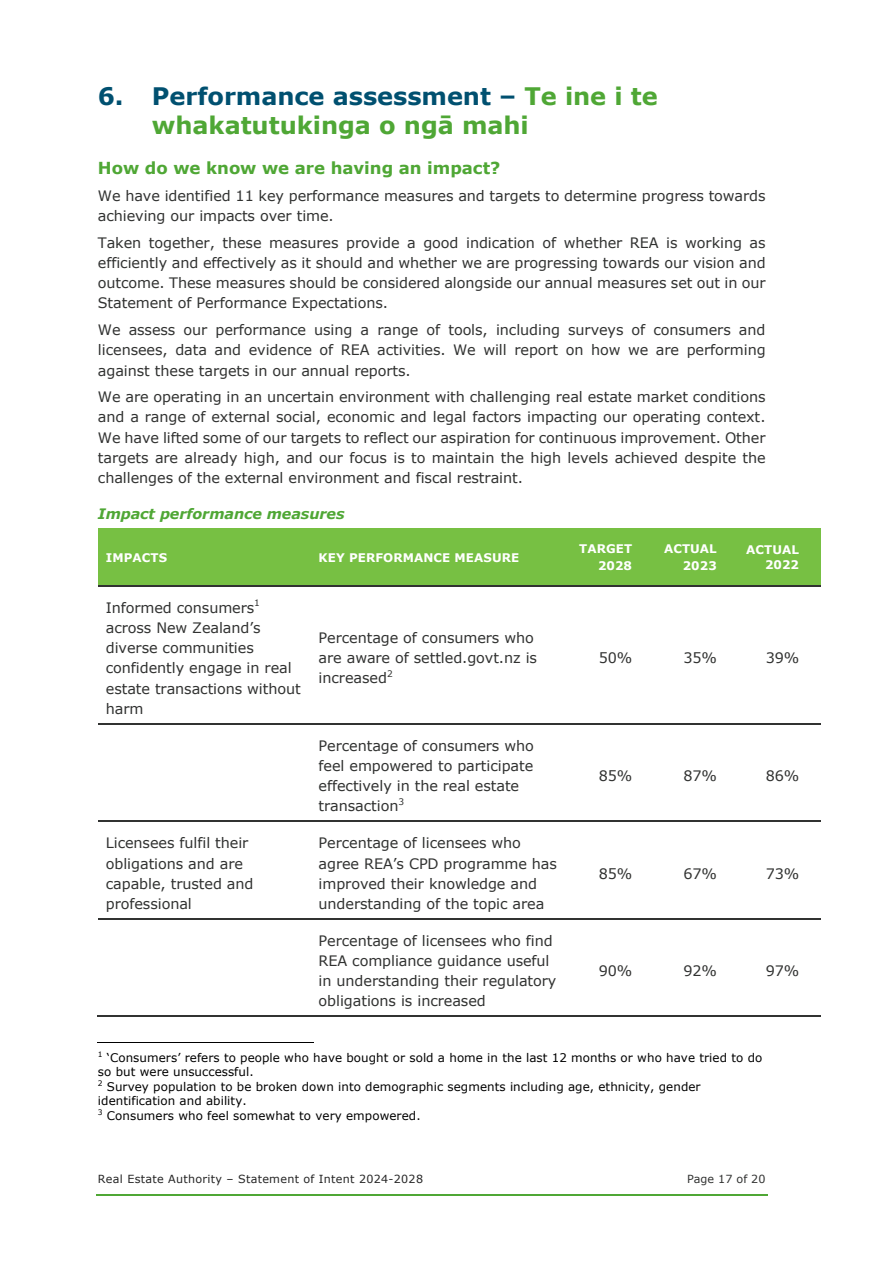
<style>
.page{position:relative;width:893px;height:1263px;background:#fff}
.page>*{position:absolute;margin:0;border:0;box-sizing:border-box;transform-origin:0 0}
.t1{font:700 24.15px/29.1px "Verdana";letter-spacing:-.005em;color:#4fa735}
.t2{font:700 16.5px "Verdana";color:#4fa735}
.t3{font:14.4px/20.2px "Verdana";letter-spacing:-.005em;color:#313231}
.t4{font:italic 700 14.4px "Verdana";letter-spacing:-.005em;color:#4fa735}
.t5{font:11.85px/14.5px "Verdana";letter-spacing:.005em;color:#000}
.t6{font:700 11.85px/16.5px "Verdana";letter-spacing:.005em;color:#fff;text-align:right}
.t7{font:11.1px "Verdana";letter-spacing:.025em;color:#262626}
.t8{font:11.1px "Verdana";letter-spacing:.005em;color:#313231}
.s1{color:#005070}
</style>
<div class="page">
<hr style="left:96px;top:1194px;width:672px;height:1px;background:#4fa735">
<div style="left:98px;top:528px;width:212px;height:57px;background:#77c043"></div>
<div style="left:310px;top:528px;width:256px;height:57px;background:#77c043"></div>
<div style="left:566px;top:528px;width:74px;height:57px;background:#77c043"></div>
<div style="left:640px;top:528px;width:85px;height:57px;background:#77c043"></div>
<div style="left:725px;top:528px;width:96px;height:57px;background:#77c043"></div>
<hr style="left:98px;top:585px;width:213px;height:1px;background:#313231">
<hr style="left:312px;top:585px;width:254px;height:1px;background:#313231">
<hr style="left:567px;top:585px;width:73px;height:1px;background:#313231">
<hr style="left:641px;top:585px;width:84px;height:1px;background:#313231">
<hr style="left:726px;top:585px;width:95px;height:1px;background:#313231">
<hr style="left:98px;top:723px;width:213px;height:1px;background:#313231">
<hr style="left:312px;top:723px;width:254px;height:1px;background:#313231">
<hr style="left:567px;top:723px;width:73px;height:1px;background:#313231">
<hr style="left:641px;top:723px;width:84px;height:1px;background:#313231">
<hr style="left:726px;top:723px;width:95px;height:1px;background:#313231">
<hr style="left:98px;top:821px;width:213px;height:1px;background:#313231">
<hr style="left:312px;top:821px;width:254px;height:1px;background:#313231">
<hr style="left:567px;top:821px;width:73px;height:1px;background:#313231">
<hr style="left:641px;top:821px;width:84px;height:1px;background:#313231">
<hr style="left:726px;top:821px;width:95px;height:1px;background:#313231">
<hr style="left:98px;top:918px;width:213px;height:1px;background:#313231">
<hr style="left:312px;top:918px;width:254px;height:1px;background:#313231">
<hr style="left:567px;top:918px;width:73px;height:1px;background:#313231">
<hr style="left:641px;top:918px;width:84px;height:1px;background:#313231">
<hr style="left:726px;top:918px;width:95px;height:1px;background:#313231">
<hr style="left:97px;top:1016px;width:214px;height:1px;background:#313231">
<hr style="left:311px;top:1016px;width:255px;height:1px;background:#313231">
<hr style="left:566px;top:1016px;width:74px;height:1px;background:#313231">
<hr style="left:640px;top:1016px;width:85px;height:1px;background:#313231">
<hr style="left:725px;top:1016px;width:96px;height:1px;background:#313231">
<hr style="left:98px;top:1042px;width:216px;height:1px;background:#000">
<h1 class="t1" style="left:152px;top:81px;width:507px;text-indent:-54px"><span class="s1">6. Performance assessment –</span> Te ine i te whakatutukinga o ngā mahi</h1>
<p class="t2" style="left:98px;top:156px;width:404px">How do we know we are having an impact?</p>
<p class="t3" style="left:98px;top:186px;width:669px">We have identified 11 key performance measures and targets to determine progress towards achieving our impacts over time.</p>
<p class="t3" style="left:98px;top:232px;width:669px;text-align:justify">Taken together, these measures provide a good indication of whether REA is working as efficiently and effectively as it should and whether we are progressing towards our vision and outcome. These measures should be considered alongside our annual measures set out in our Statement of Performance Expectations.</p>
<p class="t3" style="left:98px;top:319px;width:669px;text-align:justify">We assess our performance using a range of tools, including surveys of consumers and licensees, data and evidence of REA activities. We will report on how we are performing against these targets in our annual reports.</p>
<p class="t3" style="left:98px;top:387px;width:669px;text-align:justify">We are operating in an uncertain environment with challenging real estate market conditions and a range of external social, economic and legal factors impacting our operating context.<br>We have lifted some of our targets to reflect our aspiration for continuous improvement. Other targets are already high, and our focus is to maintain the high levels achieved despite the challenges of the external environment and fiscal restraint.</p>
<p class="t4" style="left:98px;top:503px;width:248px">Impact performance measures</p>
<p class="t6" style="left:106px;top:549px;width:63px">IMPACTS</p>
<p class="t6" style="left:319px;top:549px;width:202px">KEY PERFORMANCE MEASURE</p>
<p class="t6" style="left:579px;top:540px;width:54px">TARGET<br>2028</p>
<p class="t6" style="left:664px;top:540px;width:54px">ACTUAL<br>2023</p>
<p class="t6" style="left:746px;top:542px;width:54px;line-height:14.4px">ACTUAL<br>2022</p>
<p class="t3" style="left:106px;top:597px;width:196px">Informed consumers<sup>1 </sup>across New Zealand’s diverse communities confidently engage in real estate transactions without harm</p>
<p class="t3" style="left:319px;top:628px;width:220px">Percentage of consumers who are aware of settled.govt.nz is increased<sup>2</sup></p>
<p class="t3" style="left:599px;top:648px;width:35px">50%</p>
<p class="t3" style="left:683px;top:648px;width:35px">35%</p>
<p class="t3" style="left:766px;top:648px;width:35px">39%</p>
<p class="t3" style="left:319px;top:735px;width:217px">Percentage of consumers who feel empowered to participate effectively in the real estate transaction<sup>3</sup></p>
<p class="t3" style="left:106px;top:832px;width:149px">Licensees fulfil their obligations and are capable, trusted and professional</p>
<p class="t3" style="left:319px;top:832px;width:240px">Percentage of licensees who agree REA’s CPD programme has improved their knowledge and understanding of the topic area</p>
<p class="t3" style="left:319px;top:930px;width:239px">Percentage of licensees who find<br>REA compliance guidance useful in understanding their regulatory obligations is increased</p>
<p class="t3" style="left:599px;top:765px;width:35px">85%</p>
<p class="t3" style="left:683px;top:765px;width:35px">87%</p>
<p class="t3" style="left:766px;top:765px;width:35px">86%</p>
<p class="t3" style="left:599px;top:863px;width:35px">85%</p>
<p class="t3" style="left:683px;top:863px;width:35px">67%</p>
<p class="t3" style="left:766px;top:863px;width:35px">73%</p>
<p class="t3" style="left:599px;top:961px;width:35px">90%</p>
<p class="t3" style="left:683px;top:961px;width:35px">92%</p>
<p class="t3" style="left:766px;top:961px;width:35px">97%</p>
<p class="t5" style="left:98px;top:1050px;width:666px"><sup>1</sup> ‘Consumers’ refers to people who have bought or sold a home in the last 12 months or who have tried to do so but were unsuccessful.<br><sup>2</sup> Survey population to be broken down into demographic segments including age, ethnicity, gender identification and ability.<br><sup>3</sup> Consumers who feel somewhat to very empowered.</p>
<p class="t7" style="left:98px;top:1171px;width:327px">Real Estate Authority – Statement of Intent 2024-2028</p>
<p class="t8" style="left:687px;top:1171px;width:80px">Page 17 of 20</p>
</div>
